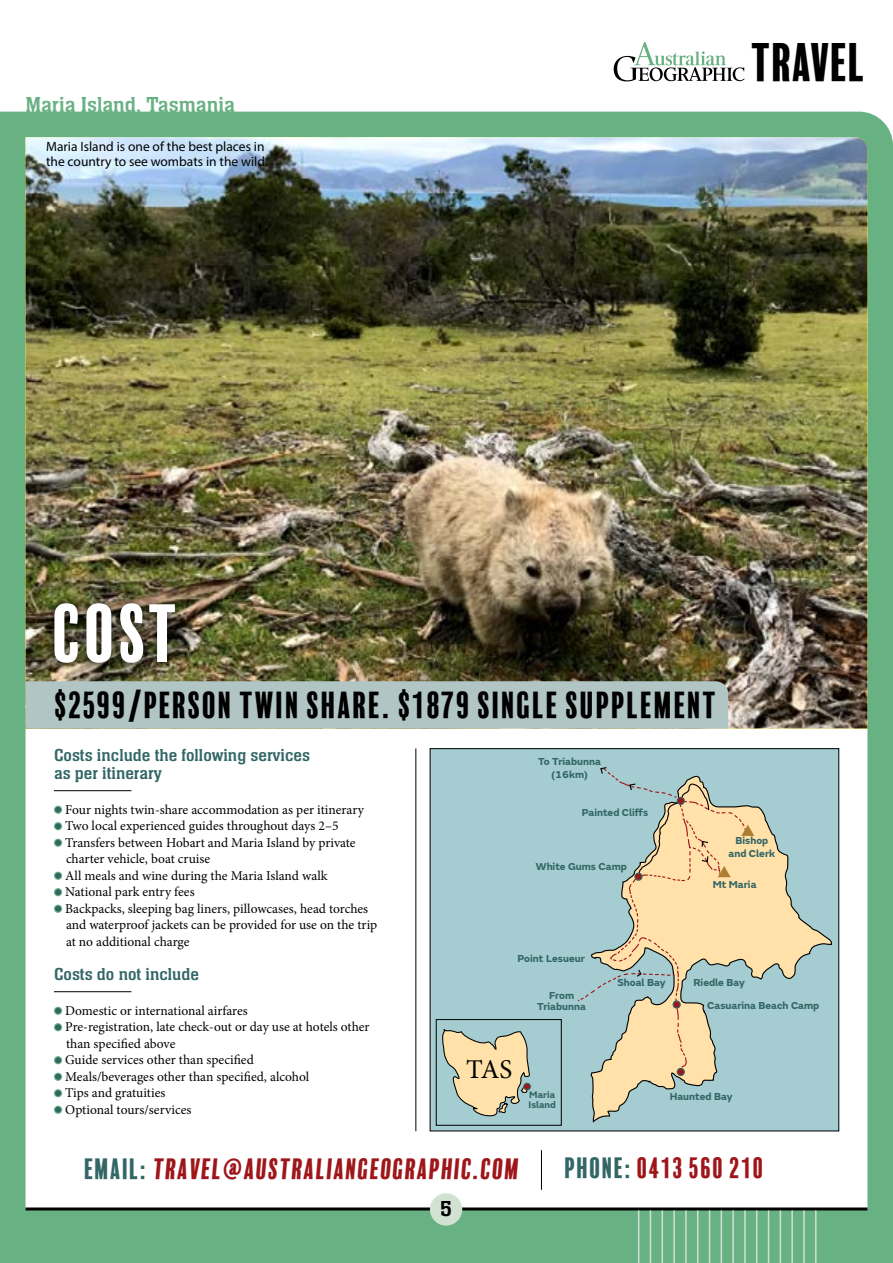
<style>
.page{position:relative;width:893px;height:1263px;background:#fff}
.page>*{position:absolute;margin:0;border:0;box-sizing:border-box;transform-origin:0 0}
.t1{font:75px "Balboa Plus Fill";color:#fff}
.t2{font:49.8px "Balboa Plus Fill";letter-spacing:-.04em;color:#000}
.t3{font:34.5px "Balboa Plus Fill";color:#000}
.t4{font:27.15px "Minion Pro";color:#000}
.t5{font:27px "Balboa Plus Fill";color:#9e161a}
.t6{font:22.5px "Neue Aachen Pro";color:#68b183}
.t7{font:22.5px "Neue Aachen Pro";color:#000}
.t8{font:18px/18px "Neue Aachen Pro";color:#366}
.t9{font:13.5px/16.5px "Minion Pro";color:#000}
.t10{font:13.5px/15px "Myriad Pro";color:#000}
.t11{font:700 10.5px/12.6px "FS Emeric";color:#366;text-align:center}
.t12{font:700 9.9px/10.5px "FS Emeric";color:#366}
.s1{color:#366}
</style>
<div class="page">
<div style="left:0;top:112px;width:893px;height:1151px;background:#68b183"></div>
<svg style="left:614px;top:42px;width:131px;height:39px"></svg>
<svg style="left:26px;top:728px;width:841px;height:479px"></svg>
<hr style="left:26px;top:1207px;width:841px;height:3px;background:#000">
<div style="left:430px;top:1193px;width:32px;height:32px;background:#d1e2d3;border-radius:50%"></div>
<img style="left:26px;top:137px;width:841px;height:591px">
<div style="left:46px;top:596px;width:137px;height:75px;background:#000;opacity:.75"></div>
<hr style="left:54px;top:790px;width:77px;height:1px;background:#000">
<div style="left:55px;top:806px;width:7px;height:7px;background:#366;border-radius:50%"></div>
<div style="left:54px;top:806px;width:8px;height:8px;border:1px solid #68b183;border-radius:50%"></div>
<div style="left:55px;top:823px;width:7px;height:7px;background:#366;border-radius:50%"></div>
<div style="left:54px;top:822px;width:8px;height:8px;border:1px solid #68b183;border-radius:50%"></div>
<div style="left:55px;top:839px;width:7px;height:7px;background:#366;border-radius:50%"></div>
<div style="left:54px;top:839px;width:8px;height:8px;border:1px solid #68b183;border-radius:50%"></div>
<div style="left:55px;top:872px;width:7px;height:7px;background:#366;border-radius:50%"></div>
<div style="left:54px;top:872px;width:8px;height:8px;border:1px solid #68b183;border-radius:50%"></div>
<div style="left:55px;top:889px;width:7px;height:7px;background:#366;border-radius:50%"></div>
<div style="left:54px;top:888px;width:8px;height:8px;border:1px solid #68b183;border-radius:50%"></div>
<div style="left:55px;top:905px;width:7px;height:7px;background:#366;border-radius:50%"></div>
<div style="left:54px;top:905px;width:8px;height:8px;border:1px solid #68b183;border-radius:50%"></div>
<hr style="left:54px;top:991px;width:77px;height:1px;background:#000">
<div style="left:55px;top:1007px;width:7px;height:7px;background:#366;border-radius:50%"></div>
<div style="left:54px;top:1007px;width:8px;height:8px;border:1px solid #68b183;border-radius:50%"></div>
<div style="left:55px;top:1024px;width:7px;height:7px;background:#366;border-radius:50%"></div>
<div style="left:54px;top:1023px;width:8px;height:8px;border:1px solid #68b183;border-radius:50%"></div>
<div style="left:55px;top:1057px;width:7px;height:7px;background:#366;border-radius:50%"></div>
<div style="left:54px;top:1056px;width:8px;height:8px;border:1px solid #68b183;border-radius:50%"></div>
<div style="left:55px;top:1073px;width:7px;height:7px;background:#366;border-radius:50%"></div>
<div style="left:54px;top:1073px;width:8px;height:8px;border:1px solid #68b183;border-radius:50%"></div>
<div style="left:55px;top:1090px;width:7px;height:7px;background:#366;border-radius:50%"></div>
<div style="left:54px;top:1089px;width:8px;height:8px;border:1px solid #68b183;border-radius:50%"></div>
<div style="left:55px;top:1106px;width:7px;height:7px;background:#366;border-radius:50%"></div>
<div style="left:54px;top:1106px;width:8px;height:8px;border:1px solid #68b183;border-radius:50%"></div>
<hr style="left:638px;top:1210px;width:1px;height:53px;background:#cfe1d2">
<hr style="left:650px;top:1210px;width:1px;height:53px;background:#cfe1d2">
<hr style="left:662px;top:1210px;width:1px;height:53px;background:#cfe1d2">
<hr style="left:673px;top:1210px;width:2px;height:53px;background:#cfe1d2">
<hr style="left:685px;top:1210px;width:2px;height:53px;background:#cfe1d2">
<hr style="left:697px;top:1210px;width:1px;height:53px;background:#cfe1d2">
<hr style="left:709px;top:1210px;width:1px;height:53px;background:#cfe1d2">
<hr style="left:721px;top:1210px;width:1px;height:53px;background:#cfe1d2">
<hr style="left:732px;top:1210px;width:2px;height:53px;background:#cfe1d2">
<hr style="left:744px;top:1210px;width:2px;height:53px;background:#cfe1d2">
<hr style="left:756px;top:1210px;width:1px;height:53px;background:#cfe1d2">
<hr style="left:768px;top:1210px;width:1px;height:53px;background:#cfe1d2">
<hr style="left:780px;top:1210px;width:1px;height:53px;background:#cfe1d2">
<hr style="left:791px;top:1210px;width:2px;height:53px;background:#cfe1d2">
<hr style="left:803px;top:1210px;width:2px;height:53px;background:#cfe1d2">
<hr style="left:815px;top:1210px;width:1px;height:53px;background:#cfe1d2">
<div style="left:26px;top:681px;width:702px;height:47px;background:#b1c5c5"></div>
<hr style="left:541px;top:1150px;width:1px;height:40px;background:#000">
<div style="left:430px;top:749px;width:409px;height:382px;background:#a5ccd1"></div>
<svg style="left:591px;top:806px;width:241px;height:317px"></svg>
<svg style="left:578px;top:767px;width:176px;height:309px"></svg>
<div style="left:436px;top:1019px;width:126px;height:107px;border:1px solid #000"></div>
<svg style="left:442px;top:1029px;width:89px;height:88px"></svg>
<hr style="left:415px;top:748px;width:1px;height:383px;background:#000">
<h3 class="t6" style="left:26px;top:93px;width:211px">Maria Island, Tasmania</h3>
<p class="t10" style="left:46px;top:139px;width:223px">Maria Island is one of the best places in the country to see wombats in the wild.</p>
<h2 class="t2" style="left:751px;top:35px;width:118px">TRAVEL</h2>
<h1 class="t1" style="left:52px;top:591px;width:130px">COST</h1>
<h3 class="t3" style="left:54px;top:685px;width:665px">$2599/PERSON TWIN SHARE. $1879 SINGLE SUPPLEMENT</h3>
<h3 class="t8" style="left:54px;top:746px;width:258px">Costs include the following services as per itinerary</h3>
<p class="t9" style="left:65px;top:801px;width:314px">Four nights twin-share accommodation as per itinerary Two local experienced guides throughout days 2–5<br>Transfers between Hobart and Maria Island by private charter vehicle, boat cruise<br>All meals and wine during the Maria Island walk National park entry fees<br>Backpacks, sleeping bag liners, pillowcases, head torches and waterproof jackets can be provided for use on the trip at no additional charge</p>
<h3 class="t8" style="left:54px;top:965px;width:146px">Costs do not include</h3>
<p class="t9" style="left:65px;top:1002px;width:306px">Domestic or international airfares<br>Pre-registration, late check-out or day use at hotels other than specified above<br>Guide services other than specified<br>Meals/beverages other than specified, alcohol<br>Tips and gratuities<br>Optional tours/services</p>
<p class="t11" style="left:538px;top:754px;width:64px">To Triabunna (16km)</p>
<p class="t11" style="left:582px;top:805px;width:68px">Painted Cliffs</p>
<p class="t11" style="left:536px;top:859px;width:92px">White Gums Camp</p>
<p class="t11" style="left:729px;top:833px;width:48px">Bishop and Clerk</p>
<p class="t11" style="left:713px;top:877px;width:45px">Mt Maria</p>
<p class="t11" style="left:518px;top:952px;width:69px">Point Lesueur</p>
<p class="t11" style="left:537px;top:989px;width:50px;line-height:11.2px">From<br>Triabunna</p>
<h3 class="t4" style="left:466px;top:1051px;width:48px">TAS</h3>
<p class="t12" style="left:528px;top:1088px;width:29px">Maria<br>Island</p>
<p class="t11" style="left:617px;top:976px;width:50px">Shoal Bay</p>
<p class="t11" style="left:707px;top:971px;width:114px;line-height:22.6px;text-align:left;text-indent:-14px">Riedle Bay<br>Casuarina Beach Camp</p>
<p class="t11" style="left:670px;top:1089px;width:64px">Haunted Bay</p>
<h3 class="t5" style="left:84px;top:1154px;width:439px"><span class="s1">EMAIL:</span> TRAVEL@AUSTRALIANGEOGRAPHIC.COM</h3>
<h3 class="t5" style="left:564px;top:1152px;width:202px"><span class="s1">PHONE:</span> 0413 560 210</h3>
<h3 class="t7" style="left:440px;top:1197px;width:13px">5</h3>
</div>
